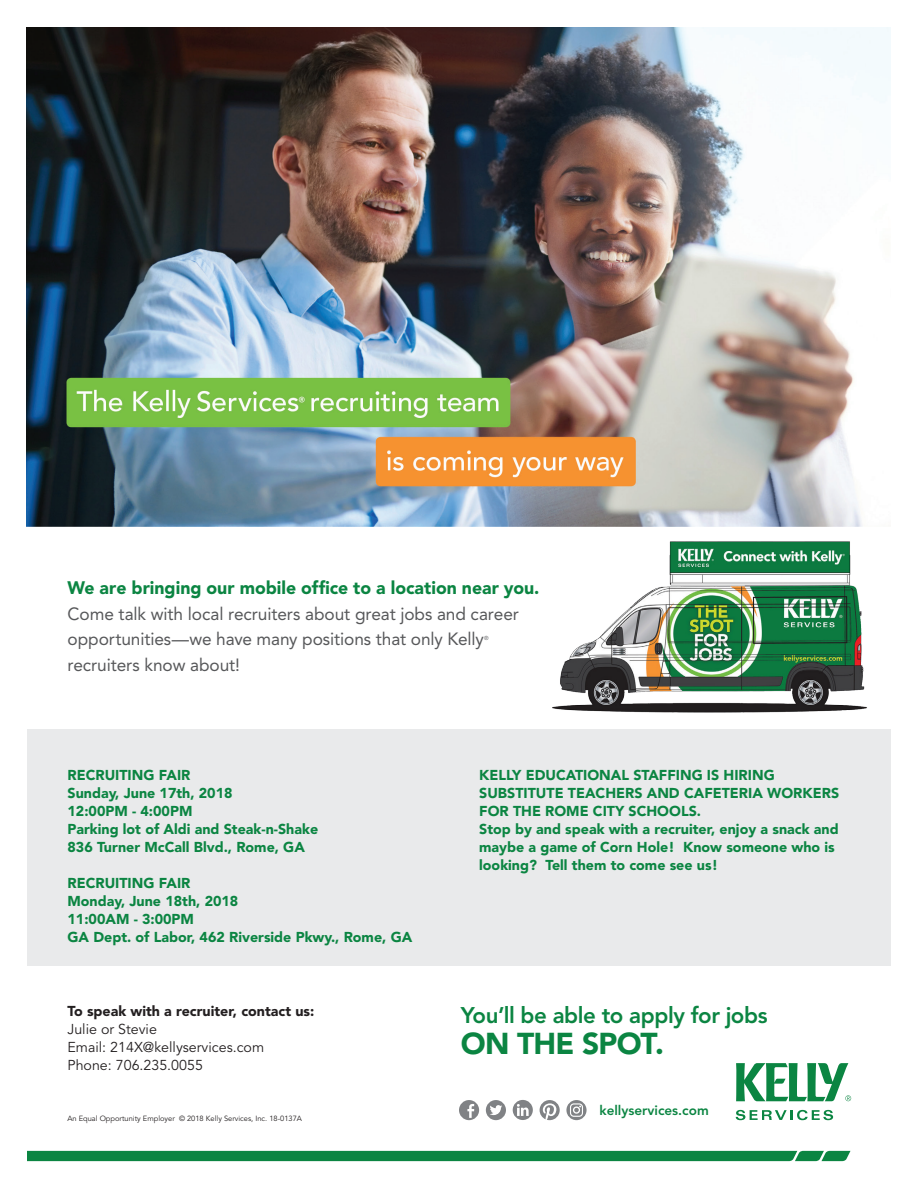
<style>
.page{position:relative;width:918px;height:1188px;background:#fff}
.page>*{position:absolute;margin:0;border:0;box-sizing:border-box;transform-origin:0 0}
.t1{font:900 30px "Avenir LT Std";letter-spacing:-.03em;color:#0b8542}
.t2{font:800 22.5px "Avenir LT Std";letter-spacing:-.02em;color:#0b8542}
.t3{font:900 18px "Avenir LT Std";color:#0b8542}
.t4{font:17.7px/25.5px "Avenir LT Std";letter-spacing:-.005em;color:#57585a}
.t5{font:900 14.25px/18px "Avenir LT Std";color:#0b8542}
.t6{font:14.25px/18px "Avenir LT Std";color:#231f20}
.t7{font:900 14.25px "Avenir LT Std";color:#231f20}
.t8{font:800 13.5px "Avenir LT Std";color:#0b8542}
.t9{font:7.5px "Avenir LT Std";color:#231f20}
.t10{font:5.7px "Avenir LT Std";color:#57585a}
</style>
<div class="page">
<div style="left:27px;top:729px;width:864px;height:236px;background:#e9eaeb"></div>
<div style="left:27px;top:1151px;width:824px;height:10px;background:#0b8542"></div>
<img style="left:552px;top:541px;width:315px;height:172px">
<svg style="left:736px;top:1110px;width:97px;height:10px"></svg>
<svg style="left:736px;top:1063px;width:115px;height:38px"></svg>
<svg style="left:459px;top:1100px;width:20px;height:20px"></svg>
<svg style="left:513px;top:1100px;width:20px;height:20px"></svg>
<svg style="left:486px;top:1100px;width:20px;height:20px"></svg>
<svg style="left:566px;top:1100px;width:21px;height:20px"></svg>
<svg style="left:540px;top:1100px;width:20px;height:20px"></svg>
<img style="left:27px;top:27px;width:864px;height:499px">
<p class="t3" style="left:68px;top:577px;width:473px">We are bringing our mobile office to a location near you.</p>
<p class="t4" style="left:68px;top:601px;width:453px">Come talk with local recruiters about great jobs and career opportunities—we have many positions that only Kelly</p>
<p class="t10" style="left:484px;top:635px;width:6px">®</p>
<p class="t4" style="left:68px;top:652px;width:174px">recruiters know about!</p>
<p class="t5" style="left:68px;top:766px;width:252px">RECRUITING FAIR<br>Sunday, June 17th, 2018<br>12:00PM - 4:00PM<br>Parking lot of Aldi and Steak-n-Shake<br>836 Turner McCall Blvd., Rome, GA</p>
<p class="t5" style="left:68px;top:874px;width:346px">RECRUITING FAIR<br>Monday, June 18th, 2018<br>11:00AM - 3:00PM<br>GA Dept. of Labor, 462 Riverside Pkwy., Rome, GA</p>
<p class="t7" style="left:68px;top:1003px;width:248px">To speak with a recruiter, contact us:</p>
<p class="t6" style="left:68px;top:1021px;width:198px">Julie or Stevie<br>Email: 214X@kellyservices.com<br>Phone: 706.235.0055</p>
<p class="t9" style="left:67px;top:1114px;width:236px">An Equal Opportunity Employer © 2018 Kelly Services, Inc. 18-0137A</p>
<p class="t5" style="left:479px;top:766px;width:361px">KELLY EDUCATIONAL STAFFING IS HIRING SUBSTITUTE TEACHERS AND CAFETERIA WORKERS FOR THE ROME CITY SCHOOLS.<br>Stop by and speak with a recruiter, enjoy a snack and maybe a game of Corn Hole! Know someone who is looking? Tell them to come see us!</p>
<h2 class="t2" style="left:461px;top:1002px;width:308px">You’ll be able to apply for jobs</h2>
<h1 class="t1" style="left:461px;top:1026px;width:205px">ON THE SPOT.</h1>
<p class="t8" style="left:599px;top:1103px;width:111px">kellyservices.com</p>
</div>
